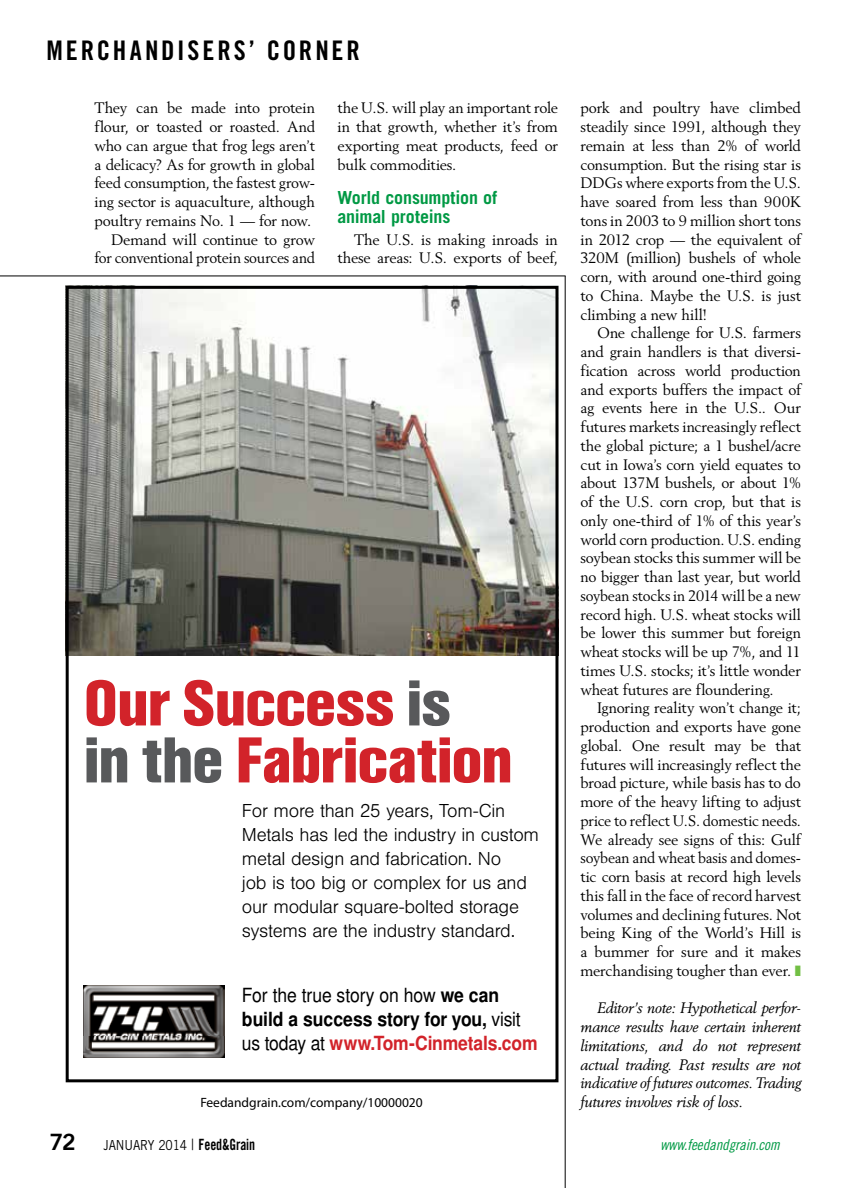
<style>
.page{position:relative;width:864px;height:1188px;background:#fff}
.page>*{position:absolute;margin:0;border:0;box-sizing:border-box;transform-origin:0 0}
.t1{font:67.5px/57px "Nimbus San T Blac Cond";letter-spacing:-.015em;color:#d2232a}
.t2{font:27px "Trade Gothic LT Std Bd Cn 20";letter-spacing:.105em;color:#000}
.t3{font:19.5px/24px "Nimbus San T Ligh";letter-spacing:-.015em;color:#000}
.t4{font:19.5px/24px "Nimbus San L";letter-spacing:-.005em;color:#000;scale:.9 1}
.t5{font:700 18px/19.5px "Trade Gothic LT Std";letter-spacing:-.01em;color:#094}
.t6{font:15px/18.8px "Berling LT Std";letter-spacing:-.01em;color:#000;text-align:justify}
.t7{font:italic 15px/18.8px "Berling LT Std";letter-spacing:-.015em;color:#000;text-align:justify}
.t8{font:15px "Trade Gothic LT Std Cn 18 Obl";letter-spacing:-.01em;color:#094}
.t9{font:13.8px "Trade Gothic LT Std";letter-spacing:-.01em;color:#000;scale:.87 1}
.t10{font:13.5px "Myriad Pro";color:#000}
.s1{color:#58595b}
.s2{font-weight:700}
.s3{font-weight:700;color:#d2232a}
.s4{color:#72bf44}
.s5{font-family:"Trade Gothic LT Std Bd 2";font-size:22.5px}
.s6{font-size:15.6px}
.s7{font-family:"Trade Gothic LT Std Bd Cn 20";font-size:15.6px}
</style>
<div class="page">
<img style="left:70px;top:290px;width:484px;height:365px">
<div style="left:66px;top:286px;width:492px;height:796px;border:3px solid #000"></div>
<img style="left:84px;top:986px;width:140px;height:72px">
<hr style="left:0;top:276px;width:566px;height:1px;background:#000">
<hr style="left:565px;top:276px;width:1px;height:912px;background:#000">
<h2 class="t2" style="left:46px;top:34px;width:315px">MERCHANDISERS’ CORNER</h2>
<p class="t6" style="left:94px;top:98px;width:222px;text-align:right">They can be made into protein flour, or toasted or roasted. And who can argue that frog legs aren’t a delicacy? As for growth in global feed consumption, the fastest grow&shy;ing sector is aquaculture, although poultry remains No. 1 — for now.<br>Demand will continue to grow for conventional protein sources and</p>
<p class="t6" style="left:338px;top:98px;width:222px">the U.S. will play an important role in that growth, whether it’s from exporting meat products, feed or bulk commodities.</p>
<p class="t5" style="left:338px;top:188px;width:161px">World consumption of animal proteins</p>
<p class="t6" style="left:338px;top:230px;width:222px;text-align:right">The U.S. is making inroads in these areas: U.S. exports of beef,</p>
<h1 class="t1" style="left:84px;top:673px;width:431px">Our Success <span class="s1">is in the</span> Fabrication</h1>
<h3 class="t3" style="left:242px;top:798px;width:299px">For more than 25 years, Tom-Cin Metals has led the industry in custom metal design and fabrication. No<br>job is too big or complex for us and our modular square-bolted storage systems are the industry standard.</h3>
<h3 class="t4" style="left:242px;top:983px;width:330px">For the true story on how <span class="s2">we can build a success story for you,</span> visit us today at <span class="s3">www.Tom-Cinmetals.com</span></h3>
<p class="t10" style="left:200px;top:1094px;width:224px">Feedandgrain.com/company/10000020</p>
<p class="t6" style="left:580px;top:98px;width:222px">pork and poultry have climbed steadily since 1991, although they remain at less than 2% of world consumption. But the rising star is DDGs where exports from the U.S. have soared from less than 900K tons in 2003 to 9 million short tons in 2012 crop — the equivalent of 320M (million) bushels of whole corn, with around one-third going to China. Maybe the U.S. is just climbing a new hill!</p>
<p class="t6" style="left:580px;top:323px;width:222px;text-indent:16px">One challenge for U.S. farmers and grain handlers is that diversi&shy;fication across world production and exports buffers the impact of ag events here in the U.S.. Our futures markets increasingly reflect the global picture; a 1 bushel/acre cut in Iowa’s corn yield equates to about 137M bushels, or about 1% of the U.S. corn crop, but that is only one-third of 1% of this year’s world corn production. U.S. ending soybean stocks this summer will be no bigger than last year, but world soybean stocks in 2014 will be a new record high. U.S. wheat stocks will be lower this summer but foreign wheat stocks will be up 7%, and 11 times U.S. stocks; it’s little wonder wheat futures are floundering.</p>
<p class="t6" style="left:580px;top:698px;width:222px;text-indent:16px">Ignoring reality won’t change it; production and exports have gone global. One result may be that futures will increasingly reflect the broad picture, while basis has to do more of the heavy lifting to adjust price to reflect U.S. domestic needs.<br>We already see signs of this: Gulf soybean and wheat basis and domes&shy;tic corn basis at record high levels this fall in the face of record harvest volumes and declining futures. Not being King of the World’s Hill is a bummer for sure and it makes merchandising tougher than ever. <span class="s4">❚</span></p>
<p class="t7" style="left:580px;top:999px;width:222px;text-indent:16px">Editor’s note: Hypothetical perfor&shy;mance results have certain inherent limitations, and do not represent actual trading. Past results are not indicative of futures outcomes. Trading futures involves risk of loss.</p>
<p class="t9" style="left:50px;top:1137px;width:238px"><span class="s5">72</span> JANUARY 2014 <span class="s6">|</span> <span class="s7">Feed&amp;Grain</span></p>
<p class="t8" style="left:660px;top:1136px;width:121px">www.feedandgrain.com</p>
</div>
